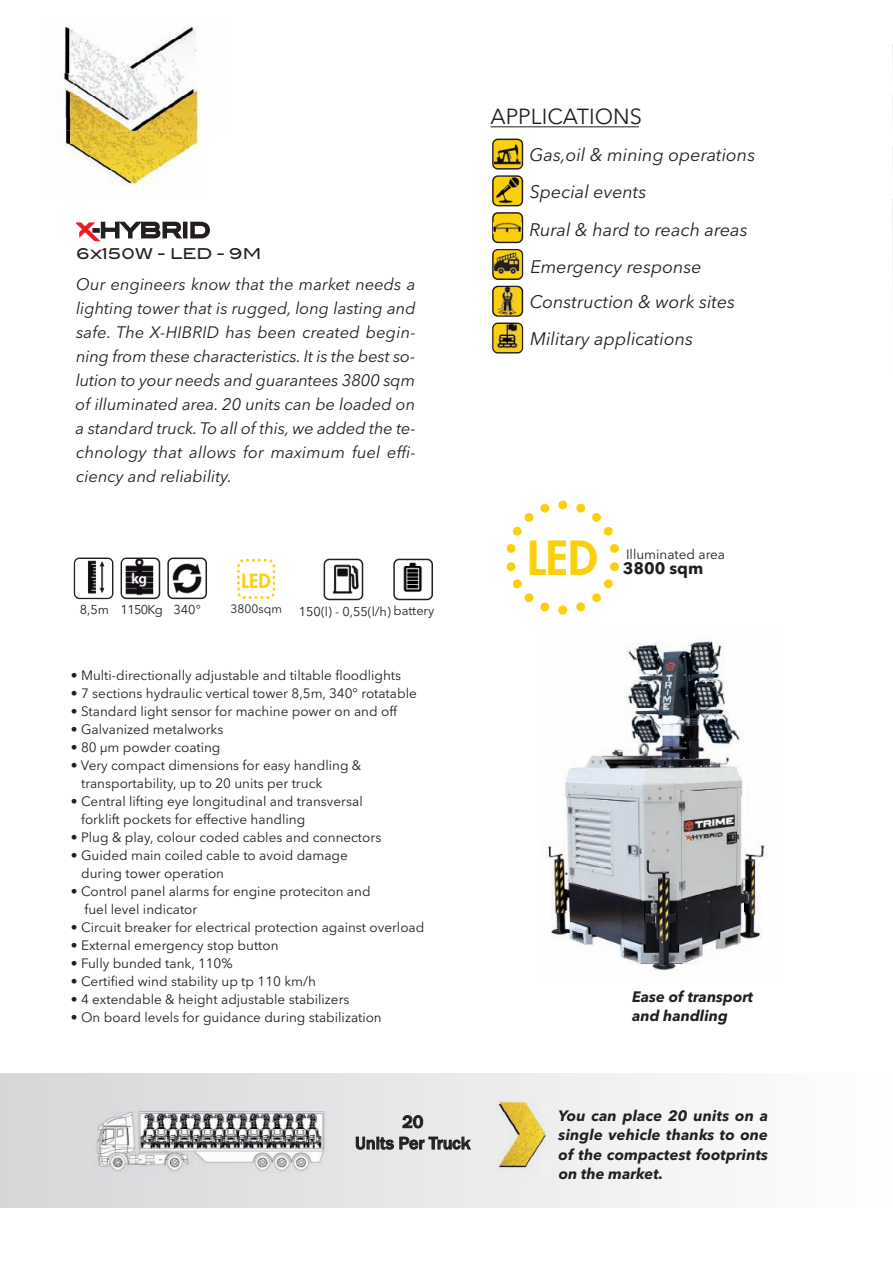
<style>
.page{position:relative;width:893px;height:1263px;background:#fff}
.page>*{position:absolute;margin:0;border:0;box-sizing:border-box;transform-origin:0 0}
.t1{font:800 45.75px "Futura";color:#fad00d}
.t2{font:21.75px "Avenir Next";color:#231f20}
.t3{font:800 19.05px "Futura";color:#fad00d}
.t4{font:italic 18px/37.5px "Avenir Next";color:#231f20}
.t5{font:500 18px/21.3px "Franklin Gothic";letter-spacing:-.005em;color:#231f20;text-align:center}
.t6{font:italic 16.5px/24px "Avenir Next";letter-spacing:.01em;color:#231f20;text-align:justify}
.t7{font:700 16.5px "Avenir Next";color:#231f20}
.t8{font:italic 700 15px/19.5px "Avenir Next";letter-spacing:.005em;color:#231f20;text-align:justify}
.t9{font:15px "Blair Md ITCTT Medium";color:#231f20}
.t10{font:13.5px/18px "Avenir Next";color:#231f20}
.t11{font:12.75px "Avenir Next";color:#231f20}
.t12{font:12.75px "Avenir Next";letter-spacing:-.05em;color:#231f20}
.t13{font:12px "Avenir Next";color:#231f20}
</style>
<div class="page">
<div style="left:0;top:1073px;width:892px;height:135px;background:linear-gradient(to right,#d4d6d8,#fefefe)"></div>
<img style="left:64px;top:131px;width:135px;height:54px">
<img style="left:63px;top:26px;width:137px;height:105px">
<svg style="left:76px;top:221px;width:134px;height:20px"></svg>
<svg style="left:74px;top:557px;width:39px;height:42px"></svg>
<img style="left:75px;top:559px;width:37px;height:39px">
<svg style="left:121px;top:557px;width:39px;height:42px"></svg>
<img style="left:122px;top:559px;width:33px;height:36px">
<svg style="left:167px;top:557px;width:40px;height:42px"></svg>
<img style="left:172px;top:563px;width:29px;height:31px">
<svg style="left:324px;top:559px;width:39px;height:41px"></svg>
<img style="left:331px;top:563px;width:27px;height:32px">
<img style="left:545px;top:638px;width:223px;height:333px">
<img style="left:490px;top:1101px;width:62px;height:76px">
<img style="left:95px;top:1109px;width:233px;height:63px">
<svg style="left:402px;top:1115px;width:21px;height:13px"></svg>
<svg style="left:356px;top:1136px;width:115px;height:14px;background:#a1a0a2"></svg>
<svg style="left:506px;top:500px;width:113px;height:115px"></svg>
<svg style="left:237px;top:558px;width:39px;height:41px"></svg>
<svg style="left:492px;top:212px;width:31px;height:31px"></svg>
<img style="left:494px;top:223px;width:28px;height:11px">
<svg style="left:492px;top:249px;width:31px;height:31px"></svg>
<img style="left:494px;top:250px;width:28px;height:26px">
<svg style="left:492px;top:139px;width:31px;height:67px"></svg>
<img style="left:494px;top:142px;width:27px;height:26px">
<svg style="left:492px;top:286px;width:31px;height:68px"></svg>
<img style="left:494px;top:324px;width:28px;height:28px">
<hr style="left:490px;top:127px;width:149px;height:1px;background:#231f20">
<svg style="left:892px;top:96px;width:1px;height:15px"></svg>
<svg style="left:892px;top:44px;width:1px;height:17px"></svg>
<svg style="left:892px;top:147px;width:1px;height:15px"></svg>
<svg style="left:892px;top:198px;width:1px;height:62px"></svg>
<svg style="left:393px;top:559px;width:40px;height:41px"></svg>
<img style="left:402px;top:562px;width:21px;height:33px">
<p class="t9" style="left:76px;top:241px;width:186px">6x150W - LED - 9M</p>
<p class="t6" style="left:76px;top:272px;width:342px">Our engineers know that the market needs a lighting tower that is rugged, long lasting and safe. The X-HIBRID has been created begin&shy;ning from these characteristics. It is the best so&shy;lution to your needs and guarantees 3800 sqm of illuminated area. 20 units can be loaded on a standard truck. To all of this, we added the te&shy;chnology that allows for maximum fuel effi&shy;ciency and reliability.</p>
<h3 class="t3" style="left:242px;top:572px;width:31px">LED</h3>
<p class="t12" style="left:80px;top:599px;width:123px">8,5m 1150Kg 340°</p>
<p class="t13" style="left:231px;top:599px;width:53px">3800sqm</p>
<p class="t11" style="left:299px;top:601px;width:137px">150(l) - 0,55(l/h) battery</p>
<p class="t10" style="left:71px;top:666px;width:332px">• Multi-directionally adjustable and tiltable floodlights</p>
<p class="t10" style="left:71px;top:684px;width:347px">• 7 sections hydraulic vertical tower 8,5m, 340° rotatable</p>
<p class="t10" style="left:71px;top:702px;width:328px">• Standard light sensor for machine power on and off</p>
<p class="t10" style="left:71px;top:720px;width:154px">• Galvanized metalworks</p>
<p class="t10" style="left:71px;top:738px;width:151px">• 80 µm powder coating</p>
<p class="t10" style="left:81px;top:756px;width:282px;text-indent:-10px">• Very compact dimensions for easy handling &amp; transportability, up to 20 units per truck</p>
<p class="t10" style="left:81px;top:792px;width:283px;text-indent:-10px">• Central lifting eye longitudinal and transversal forklift pockets for effective handling</p>
<p class="t10" style="left:71px;top:828px;width:312px">• Plug &amp; play, colour coded cables and connectors</p>
<p class="t10" style="left:81px;top:846px;width:268px;text-indent:-10px">• Guided main coiled cable to avoid damage during tower operation</p>
<p class="t10" style="left:84px;top:882px;width:288px;text-indent:-14px">• Control panel alarms for engine proteciton and fuel level indicator</p>
<p class="t10" style="left:71px;top:918px;width:355px">• Circuit breaker for electrical protection against overload</p>
<p class="t10" style="left:71px;top:936px;width:209px">• External emergency stop button</p>
<p class="t10" style="left:71px;top:954px;width:163px">• Fully bunded tank, 110%</p>
<p class="t10" style="left:71px;top:972px;width:247px">• Certified wind stability up tp 110 km/h</p>
<p class="t10" style="left:71px;top:990px;width:280px">• 4 extendable &amp; height adjustable stabilizers</p>
<p class="t10" style="left:71px;top:1008px;width:312px">• On board levels for guidance during stabilization</p>
<h2 class="t2" style="left:490px;top:98px;width:153px">APPLICATIONS</h2>
<h3 class="t4" style="left:530px;top:135px;width:227px">Gas,oil &amp; mining operations</h3>
<h3 class="t4" style="left:530px;top:172px;width:220px">Special events<br>Rural &amp; hard to reach areas<br>Emergency response</h3>
<h3 class="t4" style="left:530px;top:282px;width:207px">Construction &amp; work sites</h3>
<h3 class="t4" style="left:530px;top:319px;width:164px">Military applications</h3>
<h1 class="t1" style="left:527px;top:537px;width:72px">LED</h1>
<p class="t10" style="left:626px;top:544px;width:101px">Illuminated area</p>
<p class="t7" style="left:623px;top:554px;width:82px">3800 sqm</p>
<p class="t8" style="left:632px;top:986px;width:123px">Ease of transport and handling</p>
<h3 class="t5" style="left:355px;top:1111px;width:117px">20<br>Units Per Truck</h3>
<p class="t8" style="left:558px;top:1105px;width:211px">You can place 20 units on a single vehicle thanks to one of the compactest footprints on the market.</p>
</div>
